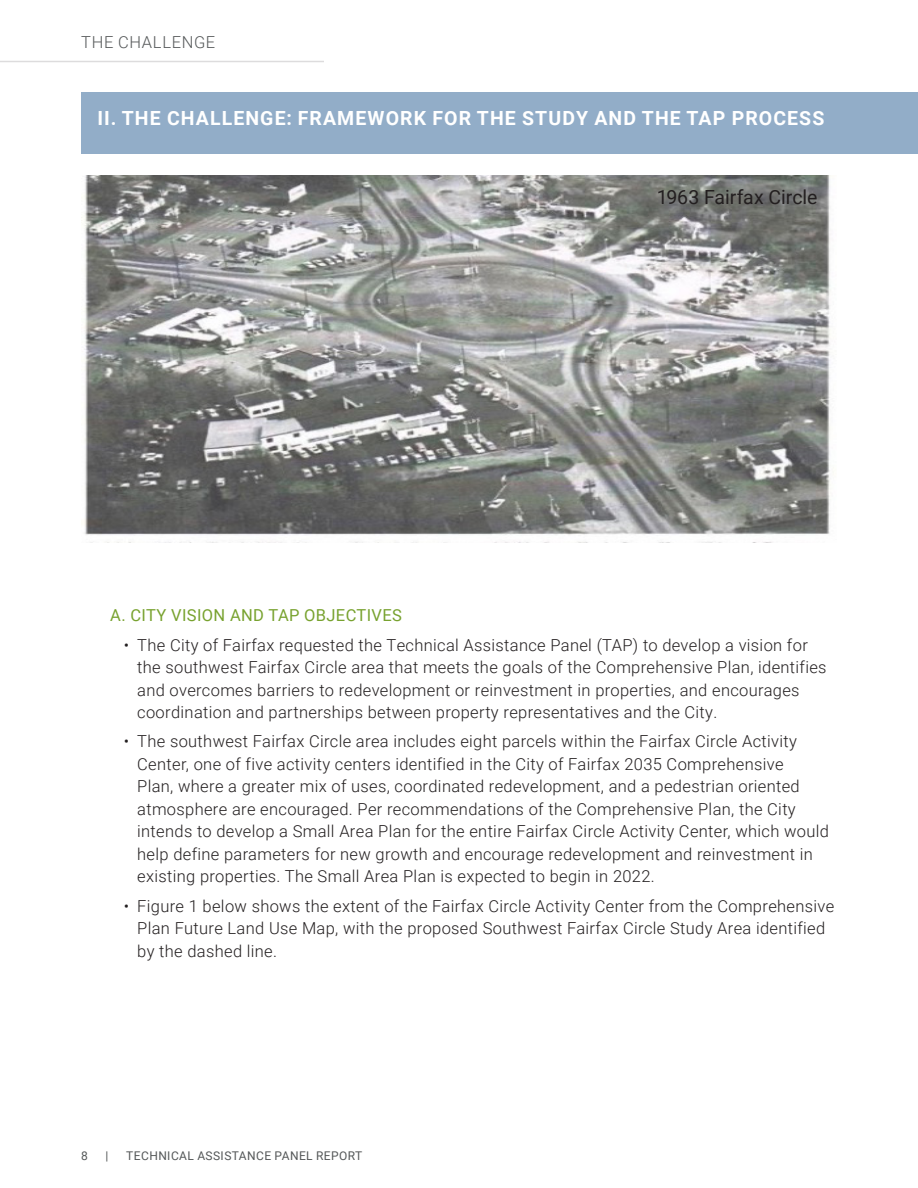
<style>
.page{position:relative;width:918px;height:1188px;background:#fff}
.page>*{position:absolute;margin:0;border:0;box-sizing:border-box;transform-origin:0 0}
.BODY_TXT{font:700 19.5px "Roboto";letter-spacing:.055em;color:#fff}
.H2_1{font:19.5px "Roboto";letter-spacing:-.005em;color:#231f20}
.t1{font:300 16.5px/22.5px "Roboto";letter-spacing:.02em;color:#231f20}
.bullets{font:16.5px "Roboto";letter-spacing:.02em;color:#78a22f}
.Section_Heading{font:300 16.5px "Roboto";letter-spacing:.04em;color:#545758}
.t2{font:12px "Roboto";letter-spacing:.035em;color:#545758}
</style>
<div class="page">
<div style="left:81px;top:93px;width:837px;height:61px;background:#92adc8"></div>
<hr style="left:0;top:61px;width:324px;height:1px;background:#dddcdd">
<img style="left:84px;top:176px;width:747px;height:366px">
<p class="Section_Heading" style="left:81px;top:31px;width:136px">THE CHALLENGE</p>
<p class="BODY_TXT" style="left:98px;top:104px;width:728px">II. THE CHALLENGE: FRAMEWORK FOR THE STUDY AND THE TAP PROCESS</p>
<p class="H2_1" style="left:657px;top:184px;width:162px">1963 Fairfax Circle</p>
<p class="bullets" style="left:110px;top:604px;width:293px">A. CITY VISION AND TAP OBJECTIVES</p>
<p class="t1" style="left:137px;top:633px;width:691px;text-indent:-14px">• The City of Fairfax requested the Technical Assistance Panel (TAP) to develop a vision for the southwest Fairfax Circle area that meets the goals of the Comprehensive Plan, identifies and overcomes barriers to redevelopment or reinvestment in properties, and encourages coordination and partnerships between property representatives and the City.</p>
<p class="t1" style="left:137px;top:730px;width:693px;text-indent:-14px">• The southwest Fairfax Circle area includes eight parcels within the Fairfax Circle Activity Center, one of five activity centers identified in the City of Fairfax 2035 Comprehensive<br>Plan, where a greater mix of uses, coordinated redevelopment, and a pedestrian oriented atmosphere are encouraged. Per recommendations of the Comprehensive Plan, the City intends to develop a Small Area Plan for the entire Fairfax Circle Activity Center, which would help define parameters for new growth and encourage redevelopment and reinvestment in existing properties. The Small Area Plan is expected to begin in 2022.</p>
<p class="t1" style="left:137px;top:894px;width:699px;text-indent:-14px">• Figure 1 below shows the extent of the Fairfax Circle Activity Center from the Comprehensive<br>Plan Future Land Use Map, with the proposed Southwest Fairfax Circle Study Area identified by the dashed line.</p>
<p class="t2" style="left:81px;top:1147px;width:8px">8</p>
<p class="t2" style="left:106px;top:1147px;width:4px">|</p>
<p class="t2" style="left:126px;top:1147px;width:238px">TECHNICAL ASSISTANCE PANEL REPORT</p>
</div>
